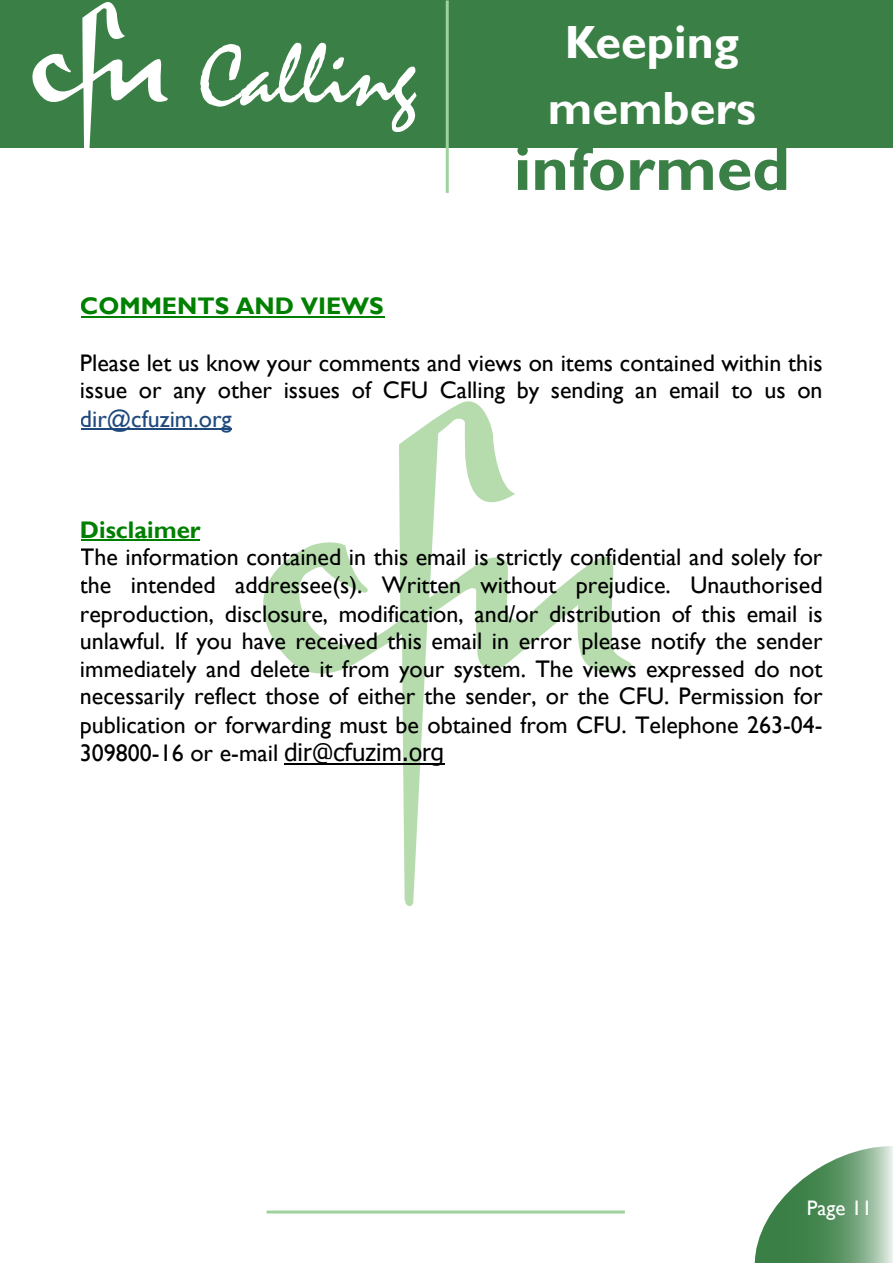
<style>
.page{position:relative;width:893px;height:1263px;background:#fff}
.page>*{position:absolute;margin:0;border:0;box-sizing:border-box;transform-origin:0 0}
.t1{font:90px "Mistral";color:#fff}
.t2{font:700 64.5px "Gill Sans";color:#3a7f45}
.t3{font:700 46.5px/66px "Gill Sans";color:#fff;text-align:center}
.t4{font:24px/27.9px "Gill Sans";color:#000;text-align:justify}
.t5{font:700 24px "Gill Sans";color:#008000}
.t6{font:21px "Gill Sans";color:#fff}
.s1{color:#1f497d}
.s2{font-weight:700;color:#008000}
.s3{font-family:"Tahoma"}
</style>
<div class="page">
<div style="left:0;top:0;width:893px;height:147px;background:#3a7f45"></div>
<svg style="left:18px;top:2px;width:151px;height:146px"></svg>
<hr style="left:446px;top:0;width:3px;height:193px;background:#9dd29c">
<hr style="left:267px;top:1210px;width:358px;height:3px;background:#9dd29c">
<svg style="left:263px;top:401px;width:369px;height:505px"></svg>
<svg style="left:754px;top:1146px;width:139px;height:117px"></svg>
<hr style="left:81px;top:316px;width:303px;height:1px;background:#008000">
<hr style="left:81px;top:428px;width:150px;height:2px;background:#1f497d">
<hr style="left:81px;top:539px;width:119px;height:2px;background:#008000">
<hr style="left:284px;top:763px;width:160px;height:1px;background:#000">
<p class="t1" style="left:199px;top:26px;width:219px">Calling</p>
<p class="t5" style="left:80px;top:292px;width:305px">COMMENTS AND VIEWS</p>
<p class="t3" style="left:548px;top:10px;width:210px">Keeping members</p>
<p class="t2" style="left:514px;top:129px;width:278px">informed</p>
<p class="t4" style="left:80px;top:350px;width:744px">Please let us know your comments and views on items contained within this issue or any other issues of CFU Calling by sending an email to us on <span class="s1">dir@cfuzim.org</span></p>
<p class="t4" style="left:80px;top:516px;width:744px;text-align:left"><span class="s2">Disclaimer<br></span>The information contained in this email is strictly confidential and solely for the intended addressee(s). Written without prejudice. Unauthorised reproduction, disclosure, modification, and/or distribution of this email is unlawful. If you have received this email in error please notify the sender immediately and delete it from your system. The views expressed do not necessarily reflect those of either the sender, or the CFU. Permission for publication or forwarding must be obtained from CFU. Telephone 263-04- 309800-16 or e-mail <span class="s3">dir@cfuzim.org</span></p>
<p class="t6" style="left:807px;top:1196px;width:67px">Page 11</p>
</div>
